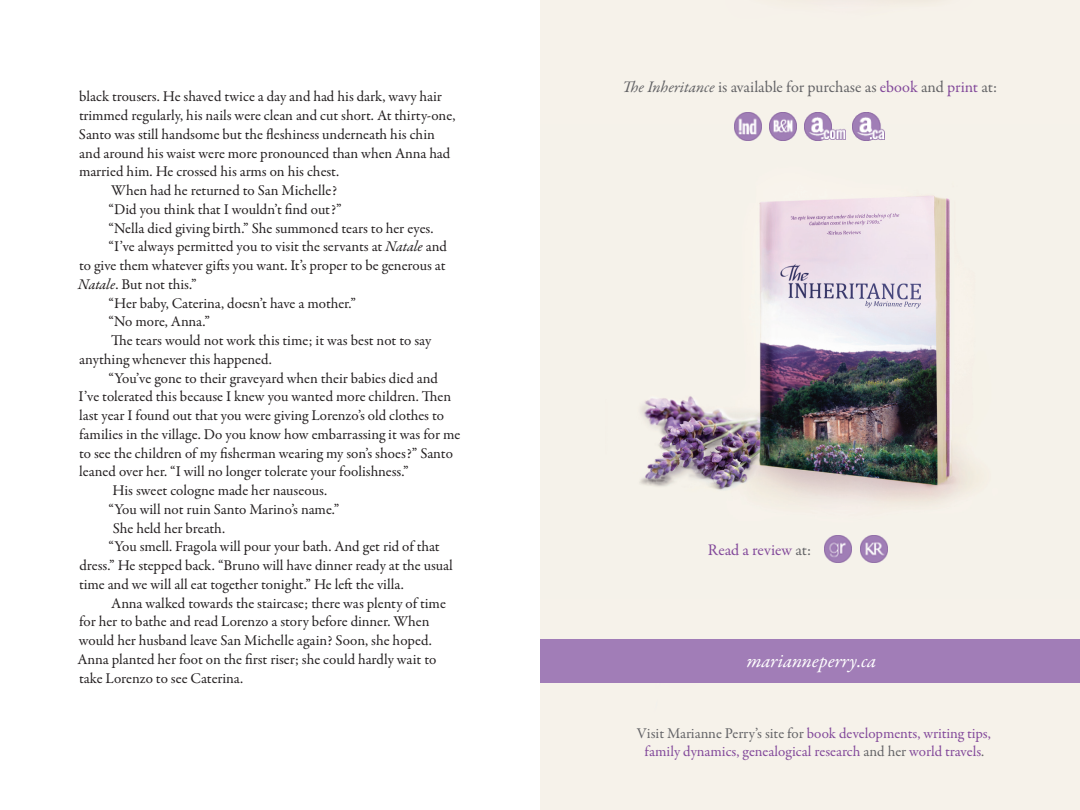
<style>
.page{position:relative;width:1080px;height:810px;background:#fff}
.page>*{position:absolute;margin:0;border:0;box-sizing:border-box;transform-origin:0 0}
.t1{font:italic 20px "Garamond Premr Pro";color:#fff}
.t2{font:16.25px "Garamond Premr Pro";color:#636366}
.t3{font:16.25px "Garamond Premr Pro";color:#82489a}
.t4{font:15px "Garamond Premr Pro";letter-spacing:-.005em;color:#231f20}
.t5{font:15px/18px "Garamond Premr Pro";color:#82489a;text-align:center}
.s1{font-style:italic}
.s2{color:#82489a}
.s3{color:#636366}
</style>
<div class="page">
<img style="left:540px;top:124px;width:540px;height:474px">
<img style="left:853px;top:113px;width:33px;height:27px">
<img style="left:804px;top:113px;width:42px;height:27px">
<img style="left:769px;top:113px;width:28px;height:27px">
<img style="left:734px;top:113px;width:28px;height:27px">
<img style="left:824px;top:536px;width:28px;height:27px">
<img style="left:860px;top:536px;width:27px;height:27px">
<div style="left:540px;top:639px;width:540px;height:44px;background:#a17db7"></div>
<p class="t4" style="left:79px;top:87px;width:364px">black trousers. He shaved twice a day and had his dark, wavy hair</p>
<p class="t4" style="left:79px;top:106px;width:378px">trimmed regularly, his nails were clean and cut short. At thirty-one,</p>
<p class="t4" style="left:79px;top:125px;width:357px">Santo was still handsome but the fleshiness underneath his chin</p>
<p class="t4" style="left:79px;top:144px;width:373px">and around his waist were more pronounced than when Anna had</p>
<p class="t4" style="left:79px;top:162px;width:261px">married him. He crossed his arms on his chest.</p>
<p class="t4" style="left:111px;top:181px;width:228px">When had he returned to San Michelle?</p>
<p class="t4" style="left:109px;top:200px;width:235px">“Did you think that I wouldn’t find out?”</p>
<p class="t4" style="left:109px;top:219px;width:326px">“Nella died giving birth.” She summoned tears to her eyes.</p>
<p class="t4" style="left:109px;top:237px;width:340px">“I’ve always permitted you to visit the servants at <span class="s1">Natale</span> and</p>
<p class="t4" style="left:79px;top:256px;width:368px">to give them whatever gifts you want. It’s proper to be generous at</p>
<p class="t4" style="left:78px;top:275px;width:120px"><span class="s1">Natale</span>. But not this.”</p>
<p class="t4" style="left:109px;top:294px;width:249px">“Her baby, Caterina, doesn’t have a mother.”</p>
<p class="t4" style="left:109px;top:312px;width:103px">“No more, Anna.”</p>
<p class="t4" style="left:111px;top:331px;width:322px">The tears would not work this time; it was best not to say</p>
<p class="t4" style="left:79px;top:350px;width:194px">anything whenever this happened.</p>
<p class="t4" style="left:109px;top:369px;width:331px">“You’ve gone to their graveyard when their babies died and</p>
<p class="t4" style="left:79px;top:387px;width:374px">I’ve tolerated this because I knew you wanted more children. Then</p>
<p class="t4" style="left:79px;top:406px;width:366px">last year I found out that you were giving Lorenzo’s old clothes to</p>
<p class="t4" style="left:79px;top:425px;width:383px">families in the village. Do you know how embarrassing it was for me</p>
<p class="t4" style="left:79px;top:444px;width:375px">to see the children of my fisherman wearing my son’s shoes?” Santo</p>
<p class="t4" style="left:79px;top:462px;width:331px">leaned over her. “I will no longer tolerate your foolishness.”</p>
<p class="t4" style="left:112px;top:481px;width:216px">His sweet cologne made her nauseous.</p>
<p class="t4" style="left:109px;top:500px;width:232px">“You will not ruin Santo Marino’s name.”</p>
<p class="t4" style="left:113px;top:519px;width:114px">She held her breath.</p>
<p class="t4" style="left:109px;top:537px;width:333px">“You smell. Fragola will pour your bath. And get rid of that</p>
<p class="t4" style="left:79px;top:556px;width:375px">dress.” He stepped back. “Bruno will have dinner ready at the usual</p>
<p class="t4" style="left:79px;top:575px;width:326px">time and we will all eat together tonight.” He left the villa.</p>
<p class="t4" style="left:111px;top:594px;width:336px">Anna walked towards the staircase; there was plenty of time</p>
<p class="t4" style="left:79px;top:612px;width:352px">for her to bathe and read Lorenzo a story before dinner. When</p>
<p class="t4" style="left:79px;top:631px;width:355px">would her husband leave San Michelle again? Soon, she hoped.</p>
<p class="t4" style="left:78px;top:650px;width:360px">Anna planted her foot on the first riser; she could hardly wait to</p>
<p class="t4" style="left:79px;top:669px;width:166px">take Lorenzo to see Caterina.</p>
<p class="t2" style="left:622px;top:77px;width:376px"><span class="s1">The Inheritance</span> is available for purchase as <span class="s2">ebook</span> and <span class="s2">print</span> at:</p>
<p class="t3" style="left:708px;top:540px;width:105px">Read a review <span class="s3">at:</span></p>
<h1 class="t1" style="left:747px;top:648px;width:131px">marianneperry.ca</h1>
<p class="t5" style="left:637px;top:725px;width:356px"><span class="s3">Visit Marianne Perry’s site for</span> book developments, writing tips, family dynamics, genealogical research <span class="s3">and her</span> world travels<span class="s3">.</span></p>
</div>
